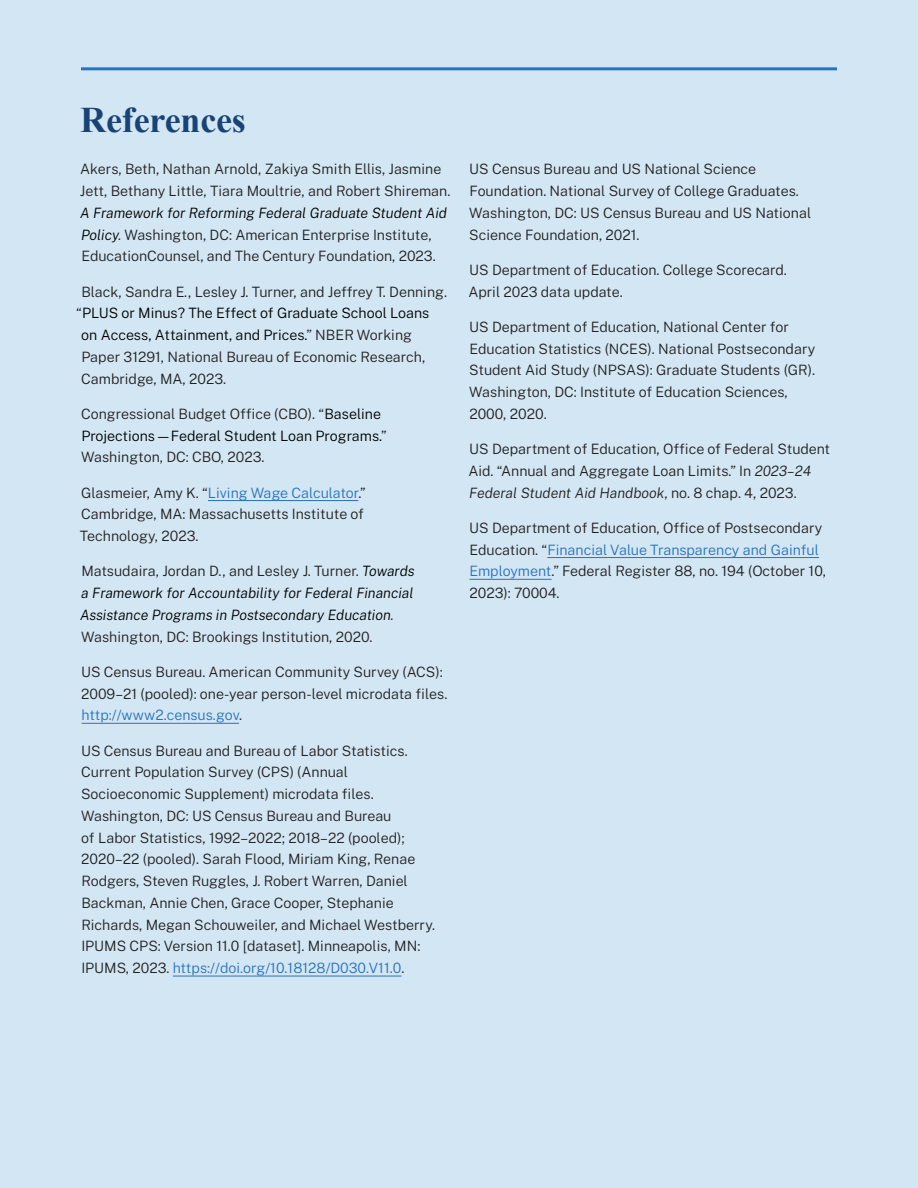
<style>
.page{position:relative;width:918px;height:1188px;background:#fff}
.page>*{position:absolute;margin:0;border:0;box-sizing:border-box;transform-origin:0 0}
.Paragraph_Style_2{font:700 36px "Times New Roman";letter-spacing:-.005em;color:#184376}
.B1{font:100 14.25px/21.8px "Public Sans";color:#231f20}
.B1-2{font:italic 100 14.25px/21.8px "Public Sans";color:#000}
.B1-3{font:100 14.25px "Public Sans";color:#000}
.s1{font-style:italic;color:#000}
.s2{font-style:italic}
.s3{color:#231f20}
.s4{color:#000}
.s5{color:#2a73ba}
.s6{font-style:normal;color:#231f20}
</style>
<div class="page">
<div style="left:1px;top:0;width:917px;height:1188px;background:#d2e6f3"></div>
<hr style="left:81px;top:67px;width:756px;height:3px;background:#2a73ba">
<hr style="left:208px;top:500px;width:150px;height:1px;background:#2a73ba">
<hr style="left:82px;top:723px;width:157px;height:1px;background:#2a73ba">
<hr style="left:173px;top:976px;width:228px;height:1px;background:#2a73ba">
<hr style="left:547px;top:557px;width:272px;height:1px;background:#2a73ba">
<hr style="left:470px;top:579px;width:82px;height:1px;background:#2a73ba">
<p class="Paragraph_Style_2" style="left:80px;top:94px;width:167px">References</p>
<p class="B1" style="left:80px;top:157px;width:372px">Akers, Beth, Nathan Arnold, Zakiya Smith Ellis, Jasmine Jett, Bethany Little, Tiara Moultrie, and Robert Shireman.<br><span class="s1">A Framework for Reforming Federal Graduate Student Aid Policy</span><span class="s2">.</span> Washington, DC: American Enterprise Institute, EducationCounsel, and The Century Foundation, 2023.</p>
<p class="B1" style="left:81px;top:280px;width:367px">Black, Sandra E., Lesley J. Turner, and Jeffrey T. Denning.</p>
<p class="B1-3" style="left:76px;top:303px;width:355px"><span class="s3">“</span>PLUS or Minus? The Effect of Graduate School Loans</p>
<p class="B1-3" style="left:81px;top:325px;width:332px">on Access, Attainment, and Prices.<span class="s3">” NBER Working</span></p>
<p class="B1" style="left:81px;top:345px;width:345px">Paper 31291, National Bureau of Economic Research,</p>
<p class="B1" style="left:81px;top:367px;width:147px">Cambridge, MA, 2023.</p>
<p class="B1" style="left:81px;top:402px;width:307px">Congressional Budget Office (CBO). “<span class="s4">Baseline<br>Projections—Federal Student Loan Programs.</span>”<br>Washington, DC: CBO, 2023.</p>
<p class="B1" style="left:80px;top:481px;width:288px">Glasmeier, Amy K. “<span class="s5">Living Wage Calculator</span>.”<br>Cambridge, MA: Massachusetts Institute of<br>Technology, 2023.</p>
<p class="B1-2" style="left:80px;top:560px;width:336px"><span class="s6">Matsudaira, Jordan D., and Lesley J. Turner.</span> Towards a Framework for Accountability for Federal Financial Assistance Programs in Postsecondary Education<span class="s3">.<br></span><span class="s6">Washington, DC: Brookings Institution, 2020.</span></p>
<p class="B1" style="left:81px;top:660px;width:368px">US Census Bureau. American Community Survey (ACS):<br>2009–21 (pooled): one-year person-level microdata files. <span class="s5">http://www2.census.gov</span>.</p>
<p class="B1" style="left:81px;top:739px;width:356px">US Census Bureau and Bureau of Labor Statistics.<br>Current Population Survey (CPS) (Annual Socioeconomic Supplement) microdata files.<br>Washington, DC: US Census Bureau and Bureau<br>of Labor Statistics, 1992–2022; 2018–22 (pooled); 2020–22 (pooled). Sarah Flood, Miriam King, Renae Rodgers, Steven Ruggles, J. Robert Warren, Daniel Backman, Annie Chen, Grace Cooper, Stephanie Richards, Megan Schouweiler, and Michael Westberry.<br>IPUMS CPS: Version 11.0 [dataset]. Minneapolis, MN:<br>IPUMS, 2023. <span class="s5">https://doi.org/10.18128/D030.V11.0</span>.</p>
<p class="B1" style="left:469px;top:157px;width:343px">US Census Bureau and US National Science Foundation. National Survey of College Graduates.<br>Washington, DC: US Census Bureau and US National Science Foundation, 2021.</p>
<p class="B1" style="left:468px;top:258px;width:320px">US Department of Education. College Scorecard.<br>April 2023 data update.</p>
<p class="B1" style="left:469px;top:315px;width:348px">US Department of Education, National Center for Education Statistics (NCES). National Postsecondary Student Aid Study (NPSAS): Graduate Students (GR).<br>Washington, DC: Institute of Education Sciences, 2000, 2020.</p>
<p class="B1" style="left:468px;top:437px;width:363px">US Department of Education, Office of Federal Student<br>Aid. “Annual and Aggregate Loan Limits.” In <span class="s2">2023–24<br>Federal Student Aid Handbook</span>, no. 8 chap. 4, 2023.</p>
<p class="B1" style="left:469px;top:516px;width:358px">US Department of Education, Office of Postsecondary Education. “<span class="s5">Financial Value Transparency and Gainful Employment</span>.” Federal Register 88, no. 194 (October 10, 2023): 70004.</p>
</div>
